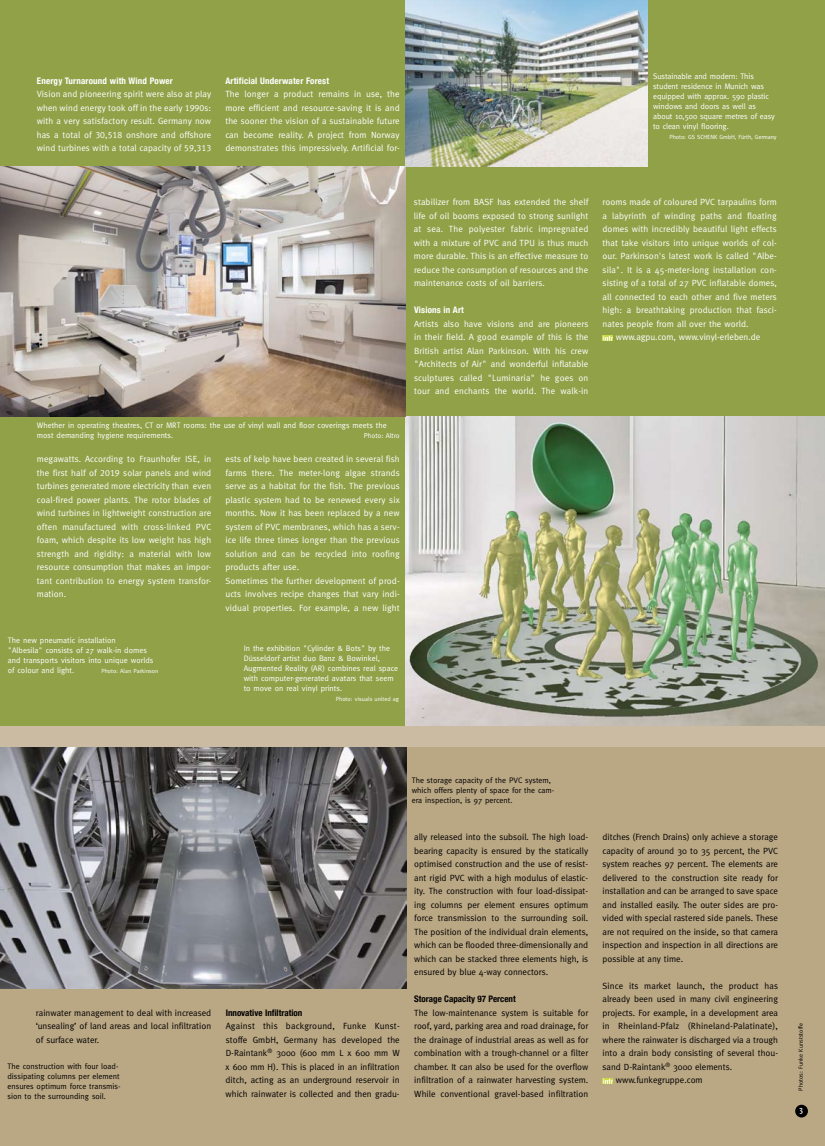
<style>
.page{position:relative;width:825px;height:1146px;background:#fff}
.page>*{position:absolute;margin:0;border:0;box-sizing:border-box;transform-origin:0 0}
.t1{font:9px/13.5px "Meta";letter-spacing:.01em;color:#fff;text-align:justify}
.t2{font:9px/13.5px "Meta";color:#000;text-align:justify}
.t3{font:700 condensed 9px "Helvetica Neue";letter-spacing:.02em;color:#fff}
.t4{font:700 condensed 9px "Helvetica Neue";color:#000}
.t5{font:8px/10px "Meta";color:#fff}
.t6{font:8px/10px "Meta";color:#000}
.t7{font:8px "Amoebia Sans";color:#fff}
.t8{font:7px "Meta";color:#fff}
.t9{font:6px "Meta";letter-spacing:-.005em;color:#fff}
.t10{font:6px "Meta";color:#000}
.s1{font-family:"Meta Caps"}
</style>
<div class="page">
<div style="left:0;top:0;width:825px;height:734px;background:#90a148"></div>
<div style="left:0;top:738px;width:825px;height:407px;background:#baa784"></div>
<div style="left:795px;top:1104px;width:13px;height:13px;background:#000;border-radius:50%"></div>
<svg style="left:603px;top:1078px;width:10px;height:5px"></svg>
<img style="left:405px;top:416px;width:420px;height:310px">
<img style="left:0;top:746px;width:406px;height:242px">
<img style="left:0;top:166px;width:405px;height:250px">
<div style="left:0;top:726px;width:825px;height:20px;background:#cbbba2"></div>
<div style="left:602px;top:335px;width:11px;height:5px;background:#cbd845"></div>
<svg style="left:603px;top:336px;width:10px;height:4px"></svg>
<img style="left:405px;top:0;width:242px;height:166px">
<p class="t3" style="left:37px;top:75px;width:138px">Energy Turnaround with Wind Power</p>
<p class="t1" style="left:37px;top:87px;width:176px">Vision and pioneering spirit were also at play when wind energy took off in the early <span class="s1">1990</span>s: with a very satisfactory result. Germany now has a total of <span class="s1">30,518</span> onshore and offshore wind turbines with a total capacity of <span class="s1">59,313</span></p>
<p class="t3" style="left:225px;top:75px;width:105px">Artificial Underwater Forest</p>
<p class="t1" style="left:225px;top:87px;width:176px">The longer a product remains in use, the more efficient and resource-saving it is and the sooner the vision of a sustainable future can become reality. A project from Norway demonstrates this impressively. Artificial for-</p>
<p class="t5" style="left:653px;top:71px;width:123px">Sustainable and modern: This student residence in Munich was equipped with approx. 590 plastic windows and doors as well as about 10,500 square metres of easy to clean vinyl flooring.</p>
<p class="t9" style="left:669px;top:133px;width:109px">Photo: GS SCHENK GmbH, Fürth, Germany</p>
<p class="t5" style="left:37px;top:420px;width:351px">Whether in operating theatres, CT or MRT rooms: the use of vinyl wall and floor coverings meets the most demanding hygiene requirements.</p>
<p class="t8" style="left:364px;top:432px;width:37px">Photo: Altro</p>
<p class="t1" style="left:37px;top:452px;width:176px">megawatts. According to Fraunhofer ISE, in the first half of <span class="s1">2019</span> solar panels and wind turbines generated more electricity than even coal-fired power plants. The rotor blades of wind turbines in lightweight construction are often manufactured with cross-linked PVC foam, which despite its low weight has high strength and rigidity: a material with low resource consumption that makes an impor&shy;tant contribution to energy system transfor&shy;mation.</p>
<p class="t1" style="left:225px;top:452px;width:176px;text-align:left">ests of kelp have been created in several fish farms there. The meter-long algae strands serve as a habitat for the fish. The previous plastic system had to be renewed every six months. Now it has been replaced by a new system of PVC membranes, which has a serv&shy;ice life three times longer than the previous solution and can be recycled into roofing products after use.<br>Sometimes the further development of prod&shy;ucts involves recipe changes that vary indi&shy;vidual properties. For example, a new light</p>
<p class="t5" style="left:8px;top:634px;width:147px">The new pneumatic installation<br>"Albesila" consists of 27 walk-in domes and transports visitors into unique worlds of colour and light.</p>
<p class="t9" style="left:101px;top:667px;width:59px">Photo: Alan Parkinson</p>
<p class="t5" style="left:244px;top:643px;width:156px">In the exhibition "Cylinder &amp; Bots" by the Düssel-dorf artist duo Banz &amp; Bowinkel, Augmented Reality (AR) combines real space with computer-generated avatars that seem to move on real vinyl prints.</p>
<p class="t9" style="left:336px;top:695px;width:65px">Photo: visuals united ag</p>
<p class="t1" style="left:414px;top:195px;width:176px">stabilizer from BASF has extended the shelf life of oil booms exposed to strong sunlight at sea. The polyester fabric impregnated with a mixture of PVC and TPU is thus much more durable. This is an effective measure to reduce the consumption of resources and the maintenance costs of oil barriers.</p>
<p class="t3" style="left:414px;top:305px;width:51px">Visions in Art</p>
<p class="t1" style="left:414px;top:317px;width:176px">Artists also have visions and are pioneers in their field. A good example of this is the British artist Alan Parkinson. With his crew "Architects of Air" and wonderful inflatable sculptures called "Luminaria" he goes on tour and enchants the world. The walk-in</p>
<p class="t1" style="left:603px;top:195px;width:176px">rooms made of coloured PVC tarpaulins form</p>
<p class="t1" style="left:603px;top:209px;width:176px">a labyrinth of winding paths and floating</p>
<p class="t1" style="left:603px;top:222px;width:176px">domes with incredibly beautiful light effects</p>
<p class="t1" style="left:603px;top:236px;width:176px">that take visitors into unique worlds of col-</p>
<p class="t1" style="left:603px;top:249px;width:176px">our. Parkinson's latest work is called "Albe-</p>
<p class="t1" style="left:603px;top:263px;width:176px">sila". It is a 45-meter-long installation con-</p>
<p class="t1" style="left:603px;top:276px;width:176px">sisting of a total of 27 PVC inflatable domes,</p>
<p class="t1" style="left:603px;top:290px;width:176px">all connected to each other and five meters</p>
<p class="t1" style="left:603px;top:303px;width:176px">high: a breathtaking production that fasci-</p>
<p class="t1" style="left:603px;top:317px;width:147px">nates people from all over the world.</p>
<p class="t1" style="left:616px;top:330px;width:146px">www.agpu.com, www.vinyl-erleben.de</p>
<p class="t2" style="left:36px;top:1005px;width:177px">rainwater management to deal with increased ‘unsealing’ of land areas and local infiltration of surface water.</p>
<p class="t6" style="left:7px;top:1061px;width:115px">The construction with four load&shy;dissipating columns per element ensures optimum force transmis&shy;sion to the surrounding soil.</p>
<p class="t4" style="left:226px;top:1007px;width:78px">Innovative Infiltration</p>
<p class="t2" style="left:226px;top:1019px;width:176px">Against this background, Funke Kunst&shy;stoffe GmbH, Germany has developed the D-Raintank<sup>®</sup> 3000 (600 mm L x 600 mm W x 600 mm H). This is placed in an infiltration ditch, acting as an underground reservoir in which rainwater is collected and then gradu-</p>
<p class="t6" style="left:412px;top:774px;width:144px">The storage capacity of the PVC system, which offers plenty of space for the cam&shy;era inspection, is 97 percent.</p>
<p class="t2" style="left:414px;top:830px;width:176px">ally released into the subsoil. The high load&shy;bearing capacity is ensured by the statically optimised construction and the use of resist&shy;ant rigid PVC with a high modulus of elastic&shy;ity. The construction with four load-dissipat&shy;ing columns per element ensures optimum force transmission to the surrounding soil.<br>The position of the individual drain elements, which can be flooded three-dimensionally and which can be stacked three elements high, is ensured by blue 4-way connectors.</p>
<p class="t4" style="left:414px;top:993px;width:103px">Storage Capacity 97 Percent</p>
<p class="t2" style="left:414px;top:1005px;width:176px">The low-maintenance system is suitable for roof, yard, parking area and road drainage, for the drainage of industrial areas as well as for combination with a trough-channel or a filter chamber. It can also be used for the overflow infiltration of a rainwater harvesting system.<br>While conventional gravel-based infiltration</p>
<p class="t2" style="left:602px;top:830px;width:177px">ditches (French Drains) only achieve a storage capacity of around 30 to 35 percent, the PVC system reaches 97 percent. The elements are delivered to the construction site ready for installation and can be arranged to save space and installed easily. The outer sides are pro&shy;vided with special rastered side panels. These are not required on the inside, so that camera inspection and inspection in all directions are possible at any time.</p>
<p class="t2" style="left:603px;top:978px;width:177px">Since its market launch, the product has</p>
<p class="t2" style="left:602px;top:992px;width:177px">already been used in many civil engineering</p>
<p class="t2" style="left:603px;top:1005px;width:177px">projects. For example, in a development area</p>
<p class="t2" style="left:603px;top:1019px;width:177px">in Rheinland-Pfalz (Rhineland-Palatinate),</p>
<p class="t2" style="left:603px;top:1032px;width:177px">where the rainwater is discharged via a trough</p>
<p class="t2" style="left:602px;top:1046px;width:177px">into a drain body consisting of several thou-</p>
<p class="t2" style="left:603px;top:1059px;width:131px">sand D-Raintank<sup>®</sup> 3000 elements.</p>
<p class="t2" style="left:616px;top:1073px;width:88px">www.funkegruppe.com</p>
<p class="t10" style="left:797px;top:1090px;width:69px;rotate:-90deg">Photos: Funke Kunststoffe</p>
<p class="t7" style="left:800px;top:1106px;width:5px">3</p>
</div>
